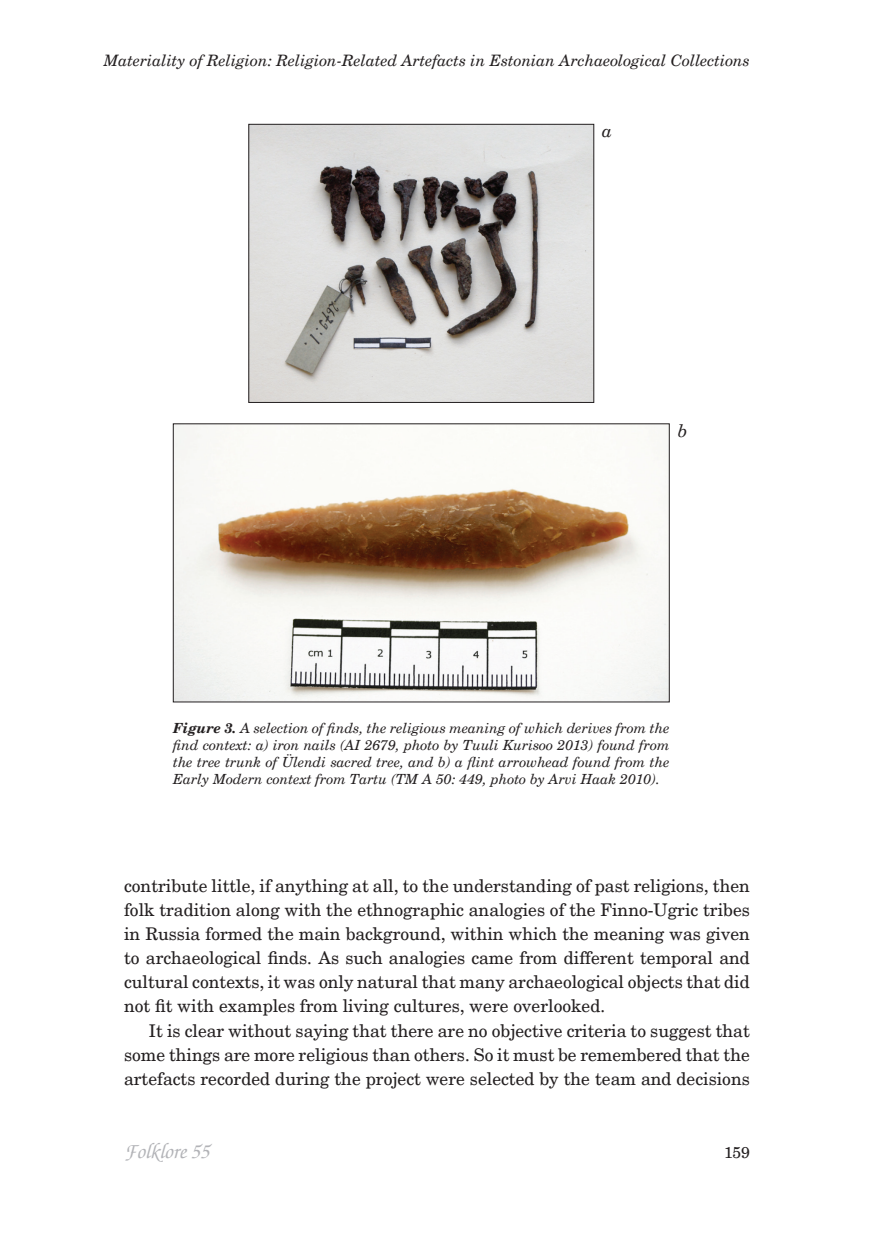
<style>
.page{position:relative;width:874px;height:1241px;background:#fff}
.page>*{position:absolute;margin:0;border:0;box-sizing:border-box;transform-origin:0 0}
.t1{font:italic 500 21px "Zapf Chancery";color:#b2b3b7}
.t2{font:17.5px/24.2px "New Century Schlbk";color:#231f20;text-align:justify}
.t3{font:italic 17.5px "New Century Schlbk";color:#231f20}
.t4{font:italic 15.75px "New Century Schlbk";color:#231f20}
.t5{font:15.75px "New Century Schlbk";color:#231f20}
.t6{font:italic 14px/16.8px "New Century Schlbk";color:#231f20;text-align:justify}
.s1{font-weight:700}
</style>
<div class="page">
<img style="left:250px;top:126px;width:341px;height:274px">
<div style="left:248px;top:124px;width:345px;height:278px;border:1px solid #231f20"></div>
<img style="left:175px;top:425px;width:492px;height:275px">
<p class="t4" style="left:104px;top:51px;width:647px">Materiality of Religion: Religion-Related Artefacts in Estonian Archaeological Collections</p>
<p class="t3" style="left:602px;top:120px;width:12px">a</p>
<p class="t3" style="left:677px;top:419px;width:11px">b</p>
<p class="t6" style="left:173px;top:720px;width:498px"><span class="s1">Figure 3.</span> A selection of finds, the religious meaning of which derives from the find context: a) iron nails (AI 2679, photo by Tuuli Kurisoo 2013) found from the tree trunk of Ülendi sacred tree, and b) a flint arrowhead found from the Early Modern context from Tartu (TM A 50: 449, photo by Arvi Haak 2010).</p>
<p class="t2" style="left:124px;top:873px;width:627px">contribute little, if anything at all, to the understanding of past religions, then folk tradition along with the ethnographic analogies of the Finno-Ugric tribes in Russia formed the main background, within which the meaning was given to archaeological finds. As such analogies came from different temporal and cultural contexts, it was only natural that many archaeological objects that did not fit with examples from living cultures, were overlooked.</p>
<p class="t2" style="left:124px;top:1018px;width:627px;text-indent:25px">It is clear without saying that there are no objective criteria to suggest that some things are more religious than others. So it must be remembered that the artefacts recorded during the project were selected by the team and decisions</p>
<p class="t1" style="left:124px;top:1137px;width:86px">Folklore 55</p>
<p class="t5" style="left:723px;top:1142px;width:27px">159</p>
</div>
